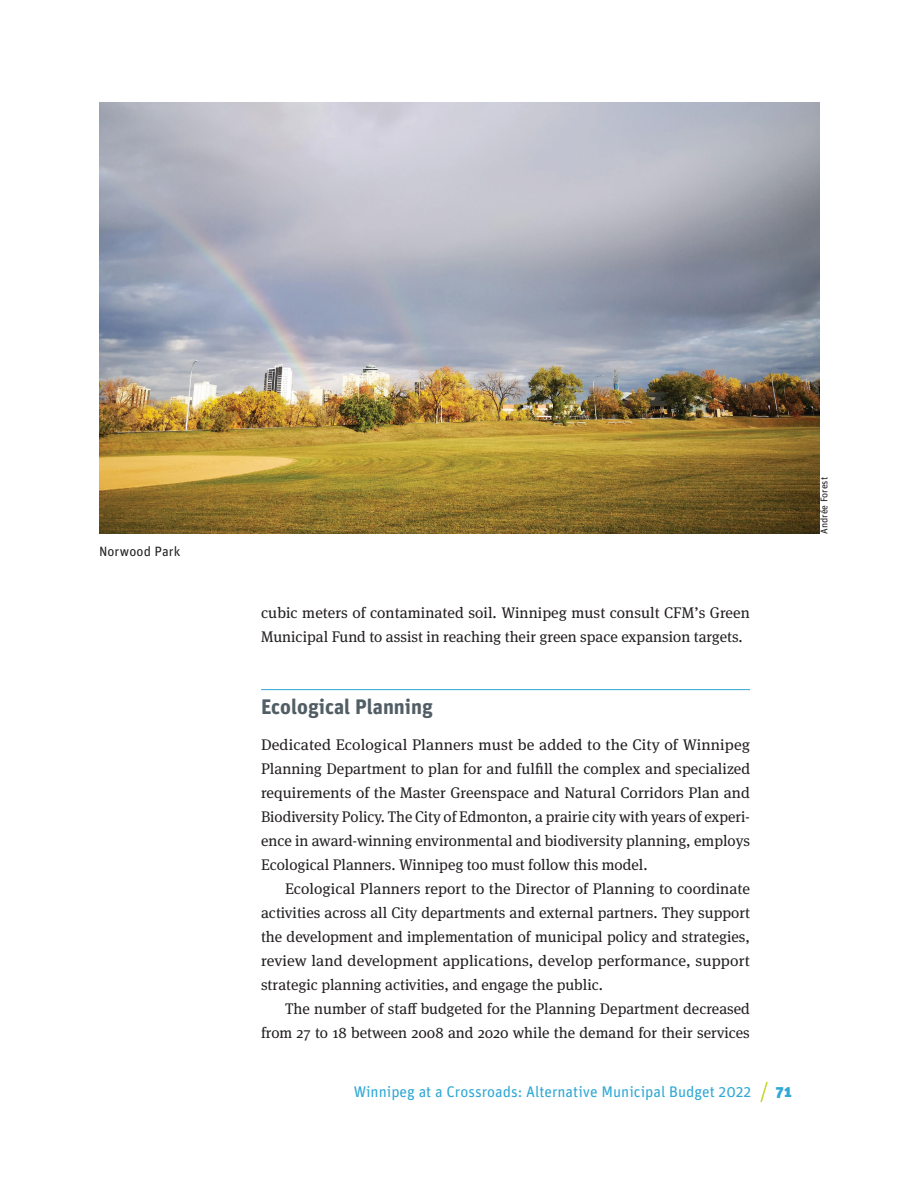
<style>
.page{position:relative;width:918px;height:1188px;background:#fff}
.page>*{position:absolute;margin:0;border:0;box-sizing:border-box;transform-origin:0 0}
.Subhead{font:700 21px "Unit Pro";color:#525e65}
.Body_text{font:15.3px/24px "Meta Serif OT";color:#231f20}
.Body_text__no_indent{font:15.3px/24px "Meta Serif OT";color:#231f20;text-align:justify}
.t1{font:15.3px "Unit";color:#31a8d5}
.t2{font:900 15.3px "Unit";color:#31a8d5}
.Side_bar_stories{font:13.5px "Unit Pro";letter-spacing:.01em;color:#231f20}
.Photo_credit{font:9.75px "Unit";color:#231f20}
</style>
<div class="page">
<svg style="left:760px;top:1081px;width:8px;height:22px"></svg>
<hr style="left:261px;top:689px;width:489px;height:1px;background:#31a8d5">
<img style="left:99px;top:102px;width:720px;height:432px">
<p class="Side_bar_stories" style="left:99px;top:542px;width:83px">Norwood Park</p>
<p class="Photo_credit" style="left:818px;top:534px;width:58px;rotate:-90deg">Andrée Forest</p>
<p class="Body_text" style="left:261px;top:601px;width:490px">cubic meters of contaminated soil. Winnipeg must consult CFM’s Green<br>Municipal Fund to assist in reaching their green space expansion targets.</p>
<p class="Subhead" style="left:261px;top:691px;width:173px">Ecological Planning</p>
<p class="Body_text__no_indent" style="left:261px;top:733px;width:491px">Dedicated Ecological Planners must be added to the City of Winnipeg Planning Department to plan for and fulfill the complex and specialized requirements of the Master Greenspace and Natural Corridors Plan and Biodiversity Policy. The City of Edmonton, a prairie city with years of experi&shy;ence in award-winning environmental and biodiversity planning, employs Ecological Planners. Winnipeg too must follow this model.</p>
<p class="Body_text" style="left:261px;top:877px;width:491px;text-align:justify;text-indent:24px">Ecological Planners report to the Director of Planning to coordinate activities across all City departments and external partners. They support the development and implementation of municipal policy and strategies, review land development applications, develop performance, support strategic planning activities, and engage the public.</p>
<p class="Body_text" style="left:261px;top:997px;width:491px;text-align:right">The number of staff budgeted for the Planning Department decreased from 27 to 18 between 2008 and 2020 while the demand for their services</p>
<p class="t1" style="left:354px;top:1083px;width:399px">Winnipeg at a Crossroads: Alternative Municipal Budget 2022</p>
<p class="t2" style="left:776px;top:1082px;width:18px">71</p>
</div>
